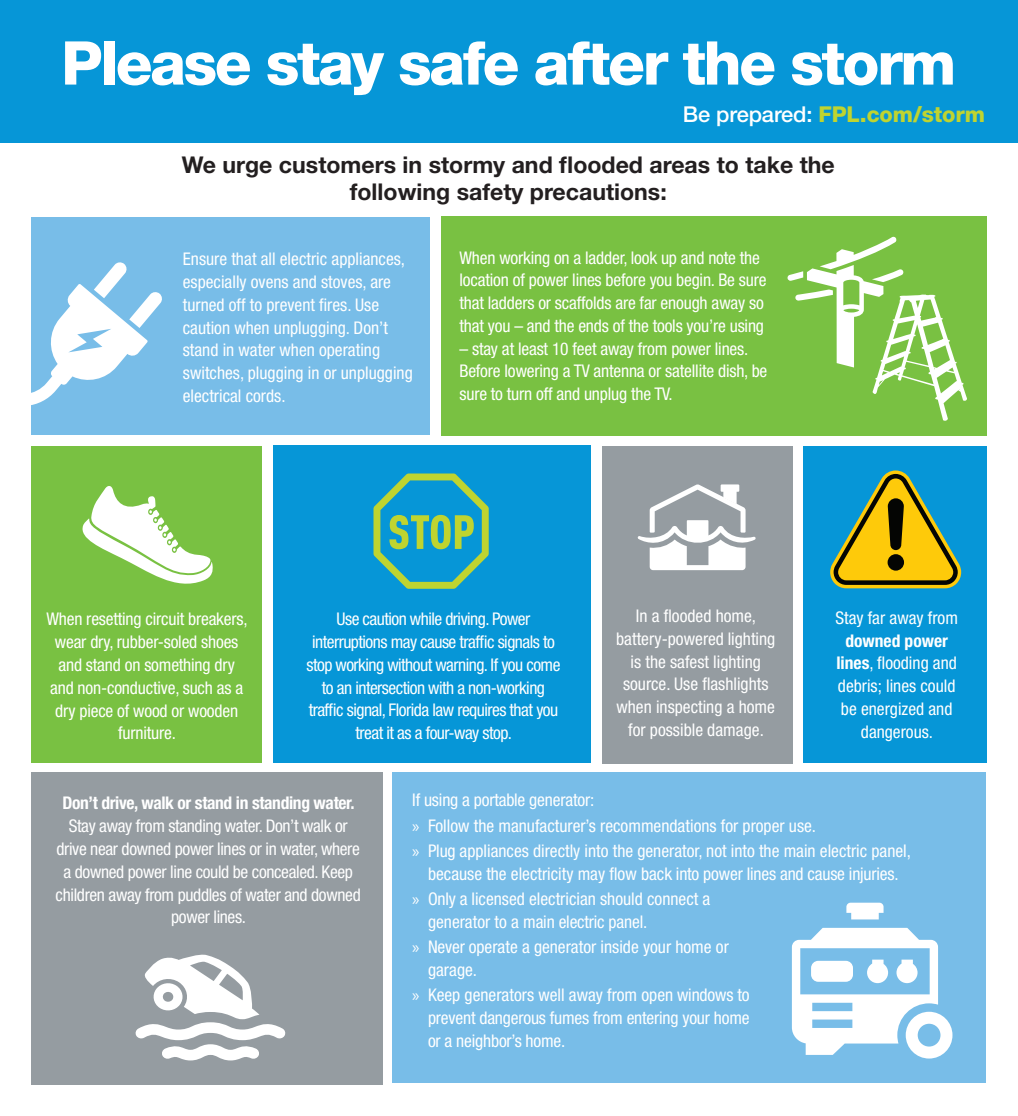
<style>
.page{position:relative;width:1018px;height:1116px;background:#fff}
.page>*{position:absolute;margin:0;border:0;box-sizing:border-box;transform-origin:0 0}
.t1{font:800 60.38px "Helvetica Neue LT Std";letter-spacing:-.04em;color:#fff}
.t2{font:700 23.1px/27.7px "Helvetica Neue LT Std";color:#231f20;text-align:center}
.t3{font:800 21.88px "Helvetica Neue LT Std";letter-spacing:-.005em;color:#bfd430}
.t4{font:condensed 17.5px/22.8px "Helvetica Neue LT Std";letter-spacing:-.01em;color:#fff}
.t5{font:condensed 17.5px/22.8px "Helvetica Neue LT Std";letter-spacing:-.03em;color:#fff;text-align:center}
.t6{font:700 condensed 17.5px "Helvetica Neue LT Std";letter-spacing:-.02em;color:#fff}
.s1{font-weight:500;color:#fff}
.s2{font-weight:700}
.s3{font-family:"Myriad Pro";font-stretch:normal}
</style>
<div class="page">
<div style="left:804px;top:445px;width:183px;height:317px;background:#0696d7"></div>
<div style="left:441px;top:216px;width:545px;height:220px;background:#79c142"></div>
<div style="left:0;top:0;width:1018px;height:142px;background:#0696d7"></div>
<div style="left:32px;top:445px;width:230px;height:317px;background:#79c142"></div>
<div style="left:32px;top:217px;width:398px;height:218px;background:#78bde8"></div>
<svg style="left:32px;top:262px;width:130px;height:143px"></svg>
<div style="left:392px;top:772px;width:593px;height:310px;background:#78bde8"></div>
<div style="left:31px;top:772px;width:352px;height:312px;background:#959ca1"></div>
<div style="left:273px;top:445px;width:317px;height:318px;background:#0696d7"></div>
<svg style="left:135px;top:954px;width:151px;height:106px"></svg>
<svg style="left:82px;top:486px;width:131px;height:98px"></svg>
<div style="left:602px;top:445px;width:190px;height:318px;background:#959ca1"></div>
<svg style="left:637px;top:484px;width:119px;height:86px"></svg>
<svg style="left:373px;top:473px;width:116px;height:115px"></svg>
<svg style="left:846px;top:902px;width:37px;height:17px"></svg>
<svg style="left:792px;top:927px;width:160px;height:131px"></svg>
<svg style="left:787px;top:236px;width:180px;height:185px"></svg>
<svg style="left:830px;top:470px;width:131px;height:118px"></svg>
<h1 class="t1" style="left:61px;top:27px;width:896px">Please stay safe after the storm</h1>
<p class="t3" style="left:683px;top:101px;width:304px"><span class="s1">Be prepared:</span> FPL.com/storm</p>
<h2 class="t2" style="left:182px;top:150px;width:654px">We urge customers in stormy and flooded areas to take the following safety precautions:</h2>
<p class="t4" style="left:183px;top:247px;width:231px">Ensure that all electric appliances, especially ovens and stoves, are turned off to prevent fires. Use caution when unplugging. Don’t stand in water when operating switches, plugging in or unplugging electrical cords.</p>
<p class="t4" style="left:459px;top:246px;width:309px">When working on a ladder, look up and note the location of power lines before you begin. Be sure that ladders or scaffolds are far enough away so that you – and the ends of the tools you’re using</p>
<p class="t4" style="left:459px;top:337px;width:309px">– stay at least 10 feet away from power lines.<br>Before lowering a TV antenna or satellite dish, be sure to turn off and unplug the TV.</p>
<p class="t4" style="left:616px;top:604px;width:161px;text-align:center">In a flooded home, battery-powered lighting is the safest lighting source. Use flashlights when inspecting a home for possible damage.</p>
<p class="t4" style="left:46px;top:607px;width:203px;text-align:center">When resetting circuit breakers, wear dry, rubber-soled shoes and stand on something dry and non-conductive, such as a dry piece of wood or wooden furniture.</p>
<p class="t5" style="left:306px;top:607px;width:255px">Use caution while driving. Power interruptions may cause traffic signals to stop working without warning. If you come to an intersection with a non-working traffic signal, Florida law requires that you treat it as a four-way stop.</p>
<p class="t4" style="left:835px;top:606px;width:124px">Stay far away from</p>
<p class="t4" style="left:836px;top:629px;width:122px;text-align:center"><span class="s2">downed power lines</span>, flooding and debris; lines could be energized and dangerous.</p>
<p class="t6" style="left:62px;top:792px;width:294px">Don’t drive, walk or stand in standing water.</p>
<p class="t4" style="left:56px;top:814px;width:307px;text-align:center">Stay away from standing water. Don’t walk or drive near downed power lines or in water, where a downed power line could be concealed. Keep children away from puddles of water and downed power lines.</p>
<p class="t4" style="left:412px;top:787px;width:500px;line-height:25.3px">If using a portable generator:<br><span class="s3">»</span> Follow the manufacturer’s recommendations for proper use.<br><span class="s3">»</span> Plug appliances directly into the generator, not into the main electric panel,</p>
<p class="t4" style="left:412px;top:860px;width:488px;line-height:25.3px;text-indent:16px">because the electricity may flow back into power lines and cause injuries. <span class="s3">»</span> Only a licensed electrician should connect a</p>
<p class="t4" style="left:412px;top:908px;width:318px;line-height:25.3px;text-indent:16px">generator to a main electric panel.<br><span class="s3">»</span> Never operate a generator inside your home or</p>
<p class="t4" style="left:412px;top:956px;width:339px;line-height:25.3px;text-indent:16px">garage.<br><span class="s3">»</span> Keep generators well away from open windows to</p>
<p class="t4" style="left:428px;top:1005px;width:323px">prevent dangerous fumes from entering your home or a neighbor’s home.</p>
</div>
